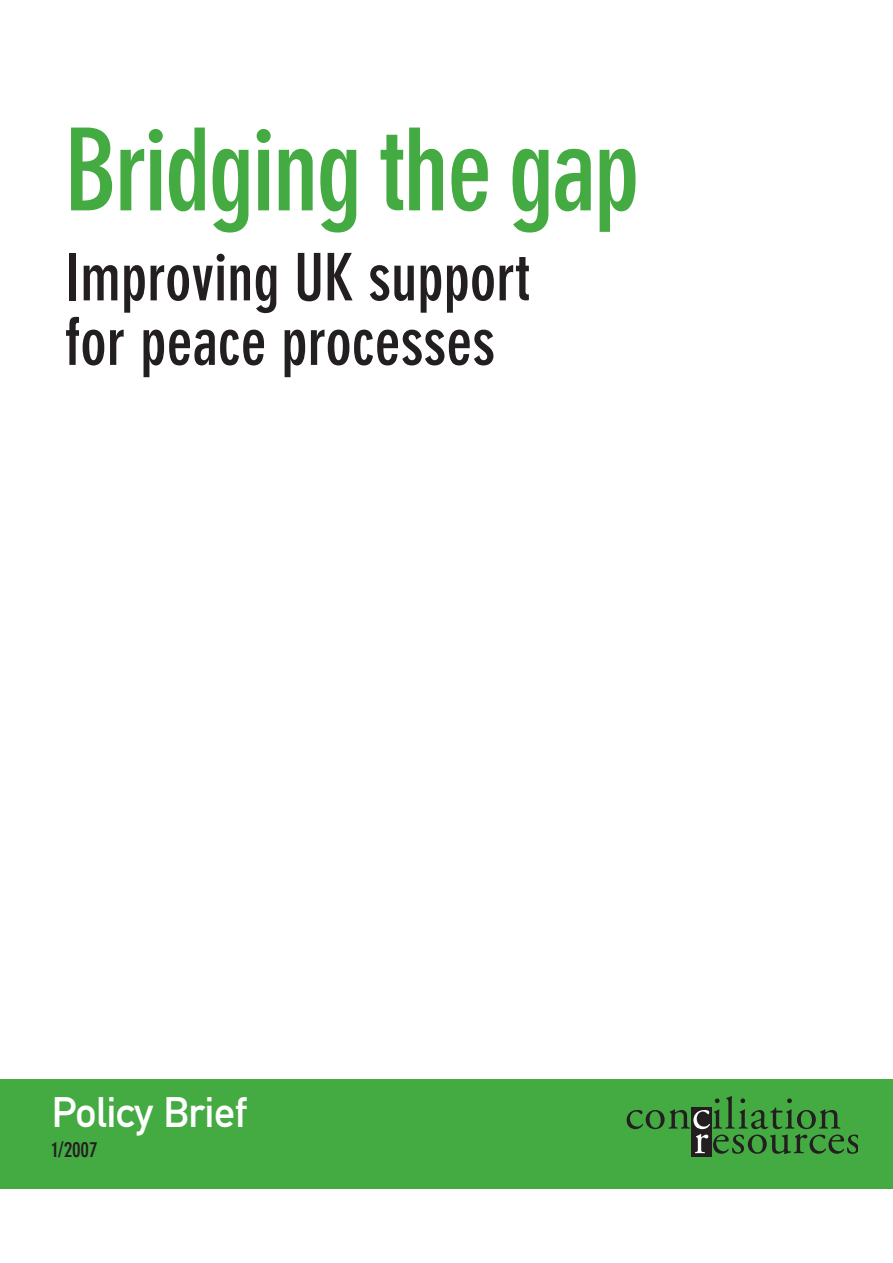
<style>
.page{position:relative;width:893px;height:1263px;background:#fff}
.page>*{position:absolute;margin:0;border:0;box-sizing:border-box;transform-origin:0 0}
.t1{font:700 condensed 112.5px "DIN Neuzeit Grotesk";letter-spacing:-.02em;color:#44aa42}
.t2{font:700 condensed 64.5px/64.5px "DIN Neuzeit Grotesk";color:#231f20}
.t3{font:42px "DIN Mittelschrift";letter-spacing:-.01em;color:#fff}
.t4{font:700 condensed 21px "DIN Neuzeit Grotesk";color:#231f20}
</style>
<div class="page">
<div style="left:0;top:1079px;width:893px;height:109px;background:#44aa42"></div>
<div style="left:691px;top:1107px;width:21px;height:49px;background:#231f20"></div>
<svg style="left:627px;top:1096px;width:231px;height:58px"></svg>
<h1 class="t1" style="left:65px;top:105px;width:576px">Bridging the gap</h1>
<p class="t2" style="left:65px;top:244px;width:467px">Improving UK support for peace processes</p>
<p class="t3" style="left:52px;top:1088px;width:196px">Policy Brief</p>
<p class="t4" style="left:52px;top:1137px;width:47px">1/2007</p>
</div>
